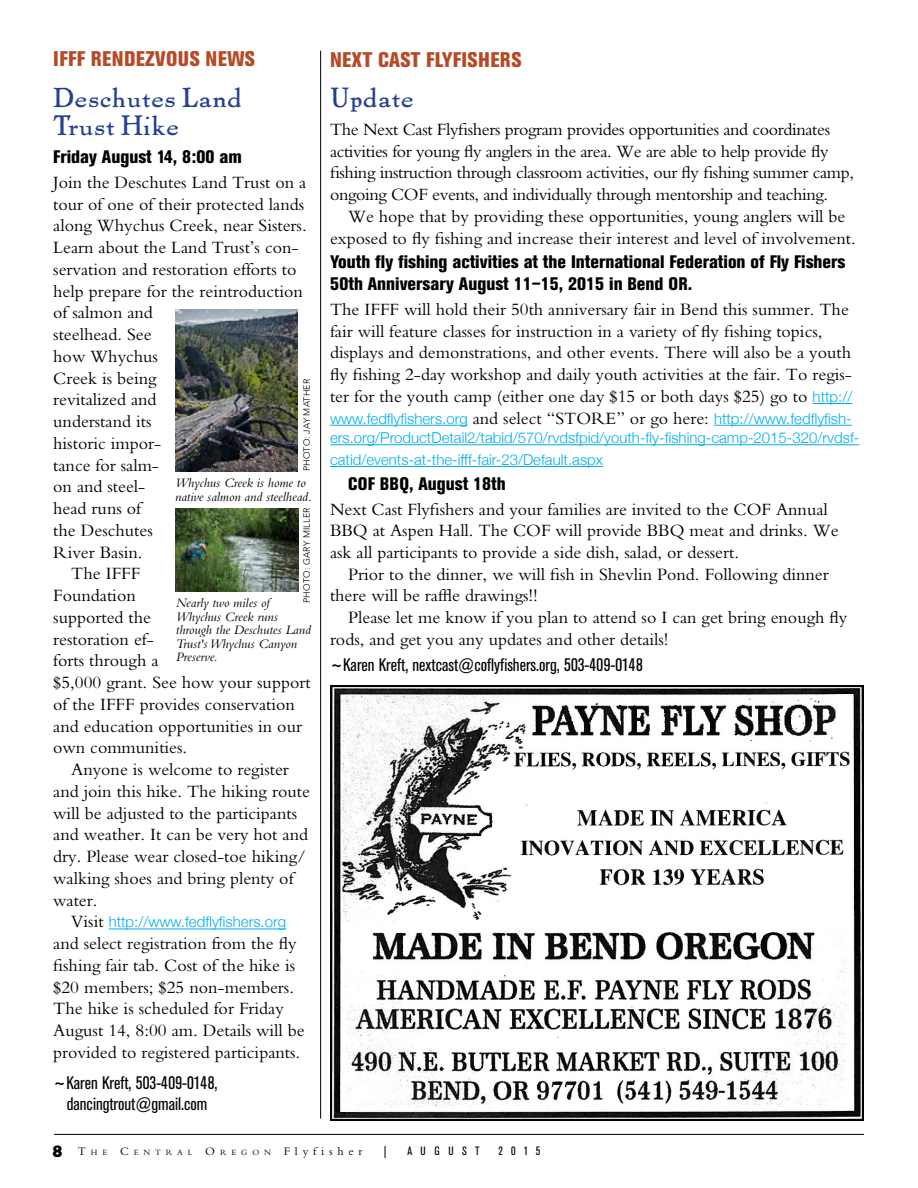
<style>
.page{position:relative;width:918px;height:1188px;background:#fff}
.page>*{position:absolute;margin:0;border:0;box-sizing:border-box;transform-origin:0 0}
.t1{font:27px/28.5px "Pabst L";color:#25408f}
.t2{font:800 condensed 21px "Akzidenz Grotesk BE";letter-spacing:.02em;color:#b64926}
.t3{font:18px/21.8px "Bembo";color:#000}
.t4{font:18px/21.8px "Bembo";letter-spacing:-.02em;color:#000}
.t5{font:800 condensed 18px/21.8px "Akzidenz Grotesk BE";color:#000}
.t6{font:condensed 18px/21.8px "Akzidenz Grotesk BE";color:#000;text-align:center}
.t7{font:300 15px/19.5px "Helvetica Neue";color:#00aeef}
.t8{font:italic 13.5px/13.5px "Bembo";color:#000}
.t9{font:condensed 12px "Akzidenz Grotesk BE";letter-spacing:.69em;color:#000}
.t10{font:300 9px "Avenir";letter-spacing:.02em;color:#000}
.t11{font:8.4px "Bembo";letter-spacing:.57em;color:#000}
.s1{font-family:"Bembo";font-weight:400;font-size:18px;color:#000}
.s2{font-family:"Helvetica Neue";font-weight:300;font-size:15px;color:#00aeef}
.s3{font-family:"Gill Sans Extra Bold Display";font-size:16.5px}
.s4{font-size:12px}
</style>
<div class="page">
<hr style="left:54px;top:1134px;width:810px;height:1px;background:#000">
<hr style="left:320px;top:51px;width:1px;height:1068px;background:#000">
<img style="left:331px;top:685px;width:533px;height:435px">
<hr style="left:813px;top:403px;width:39px;height:1px;background:#00aeef">
<hr style="left:330px;top:425px;width:138px;height:1px;background:#00aeef">
<hr style="left:714px;top:425px;width:138px;height:1px;background:#00aeef">
<hr style="left:330px;top:444px;width:529px;height:1px;background:#00aeef">
<hr style="left:330px;top:466px;width:273px;height:1px;background:#00aeef">
<hr style="left:109px;top:929px;width:177px;height:1px;background:#00aeef">
<img style="left:176px;top:309px;width:122px;height:162px">
<img style="left:175px;top:509px;width:123px;height:82px">
<p class="t2" style="left:53px;top:47px;width:203px">IFFF RENDEZVOUS NEWS</p>
<h1 class="t1" style="left:53px;top:82px;width:191px">Deschutes Land<br>Trust Hike</h1>
<p class="t5" style="left:53px;top:146px;width:190px">Friday August 14, 8:00 am</p>
<p class="t3" style="left:53px;top:171px;width:255px">Join the Deschutes Land Trust on a</p>
<p class="t3" style="left:53px;top:193px;width:252px">tour of one of their protected lands</p>
<p class="t3" style="left:53px;top:215px;width:255px">along Whychus Creek, near Sisters.</p>
<p class="t3" style="left:53px;top:236px;width:247px">Learn about the Land Trust’s con-</p>
<p class="t3" style="left:53px;top:258px;width:245px">servation and restoration efforts to</p>
<p class="t3" style="left:53px;top:280px;width:251px">help prepare for the reintroduction</p>
<p class="t3" style="left:53px;top:302px;width:101px">of salmon and</p>
<p class="t3" style="left:53px;top:323px;width:100px">steelhead. See</p>
<p class="t3" style="left:53px;top:345px;width:106px">how Whychus</p>
<p class="t3" style="left:53px;top:367px;width:105px">Creek is being</p>
<p class="t3" style="left:53px;top:389px;width:105px">revitalized and</p>
<p class="t3" style="left:53px;top:410px;width:100px">understand its</p>
<p class="t3" style="left:53px;top:432px;width:109px">historic impor-</p>
<p class="t3" style="left:53px;top:454px;width:107px">tance for salm-</p>
<p class="t3" style="left:53px;top:476px;width:94px">on and steel-</p>
<p class="t3" style="left:53px;top:497px;width:89px">head runs of</p>
<p class="t3" style="left:53px;top:519px;width:101px">the Deschutes</p>
<p class="t3" style="left:53px;top:541px;width:91px">River Basin.</p>
<p class="t3" style="left:71px;top:563px;width:71px">The IFFF</p>
<p class="t3" style="left:53px;top:584px;width:84px">Foundation</p>
<p class="t3" style="left:53px;top:606px;width:99px">supported the</p>
<p class="t3" style="left:53px;top:628px;width:102px">restoration ef-</p>
<p class="t3" style="left:53px;top:649px;width:107px">forts through a</p>
<p class="t3" style="left:53px;top:671px;width:259px">$5,000 grant. See how your support</p>
<p class="t3" style="left:53px;top:693px;width:243px">of the IFFF provides conservation</p>
<p class="t3" style="left:53px;top:715px;width:250px">and education opportunities in our</p>
<p class="t3" style="left:53px;top:736px;width:136px">own communities.</p>
<p class="t3" style="left:71px;top:758px;width:219px">Anyone is welcome to register</p>
<p class="t3" style="left:53px;top:780px;width:258px">and join this hike. The hiking route</p>
<p class="t3" style="left:53px;top:802px;width:245px">will be adjusted to the participants</p>
<p class="t3" style="left:53px;top:823px;width:256px">and weather. It can be very hot and</p>
<p class="t3" style="left:53px;top:845px;width:254px">dry. Please wear closed-toe hiking/</p>
<p class="t3" style="left:53px;top:867px;width:242px">walking shoes and bring plenty of</p>
<p class="t3" style="left:53px;top:889px;width:46px">water.</p>
<p class="t7" style="left:71px;top:911px;width:216px"><span class="s1">Visit</span> http://www.fedflyfishers.org</p>
<p class="t3" style="left:53px;top:932px;width:253px">and select registration from the fly fishing fair tab. Cost of the hike is $20 members; $25 non-members.<br>The hike is scheduled for Friday August 14, 8:00 am. Details will be provided to registered participants.</p>
<p class="t6" style="left:53px;top:1072px;width:166px">~Karen Kreft, 503-409-0148, dancingtrout@gmail.com</p>
<p class="t10" style="left:301px;top:471px;width:94px;rotate:-90deg">PHOTO: JAY MATHER</p>
<p class="t10" style="left:301px;top:603px;width:97px;rotate:-90deg">PHOTO: GARY MILLER</p>
<p class="t8" style="left:175px;top:476px;width:139px">Whychus Creek is home to native salmon and steelhead.</p>
<p class="t8" style="left:176px;top:596px;width:137px">Nearly two miles of<br>Whychus Creek runs through the Deschutes Land<br>Trust's Whychus Canyon<br>Preserve.</p>
<p class="t2" style="left:330px;top:47px;width:193px">NEXT CAST FLYFISHERS</p>
<h1 class="t1" style="left:330px;top:83px;width:85px">Update</h1>
<p class="t4" style="left:330px;top:118px;width:526px">The Next Cast Flyfishers program provides opportunities and coordinates activities for young fly anglers in the area. We are able to help provide fly fishing instruction through classroom activities, our fly fishing summer camp, ongoing COF events, and individually through mentorship and teaching.</p>
<p class="t3" style="left:330px;top:205px;width:527px;text-align:center">We hope that by providing these opportunities, young anglers will be exposed to fly fishing and increase their interest and level of involvement.</p>
<p class="t5" style="left:330px;top:252px;width:517px">Youth fly fishing activities at the International Federation of Fly Fishers<br>50th Anniversary August 11–15, 2015 in Bend OR.</p>
<p class="t3" style="left:330px;top:298px;width:524px">The IFFF will hold their 50th anniversary fair in Bend this summer. The fair will feature classes for instruction in a variety of fly fishing topics, displays and demonstrations, and other events. There will also be a youth fly fishing 2-day workshop and daily youth activities at the fair. To regis&shy;ter for the youth camp (either one day $15 or both days $25) go to <span class="s2">http://</span></p>
<p class="t7" style="left:330px;top:408px;width:531px">www.fedflyfishers.org <span class="s1">and select “STORE” or go here:</span> http://www.fedflyfish&shy;ers.org/ProductDetail2/tabid/570/rvdsfpid/youth-fly-fishing-camp-2015-320/rvdsf-</p>
<p class="t7" style="left:330px;top:449px;width:275px">catid/events-at-the-ifff-fair-23/Default.aspx</p>
<p class="t5" style="left:348px;top:473px;width:159px">COF BBQ, August 18th</p>
<p class="t3" style="left:330px;top:498px;width:510px">Next Cast Flyfishers and your families are invited to the COF Annual<br>BBQ at Aspen Hall. The COF will provide BBQ meat and drinks. We ask all participants to provide a side dish, salad, or dessert.</p>
<p class="t3" style="left:330px;top:563px;width:500px;text-indent:18px">Prior to the dinner, we will fish in Shevlin Pond. Following dinner there will be raffle drawings!!</p>
<p class="t3" style="left:330px;top:606px;width:519px;text-indent:18px">Please let me know if you plan to attend so I can get bring enough fly rods, and get you any updates and other details!</p>
<p class="t6" style="left:330px;top:654px;width:314px">~Karen Kreft, nextcast@coflyfishers.org, 503-409-0148</p>
<p class="t11" style="left:52px;top:1148px;width:312px"><span class="s3">8</span> <span class="s4">T</span>HE <span class="s4">C</span>ENTRAL <span class="s4">O</span>REGON <span class="s4">Flyfisher</span></p>
<p class="t9" style="left:384px;top:1145px;width:4px">|</p>
<p class="t9" style="left:407px;top:1145px;width:74px">AUGUST</p>
<p class="t9" style="left:499px;top:1145px;width:43px">2015</p>
</div>
